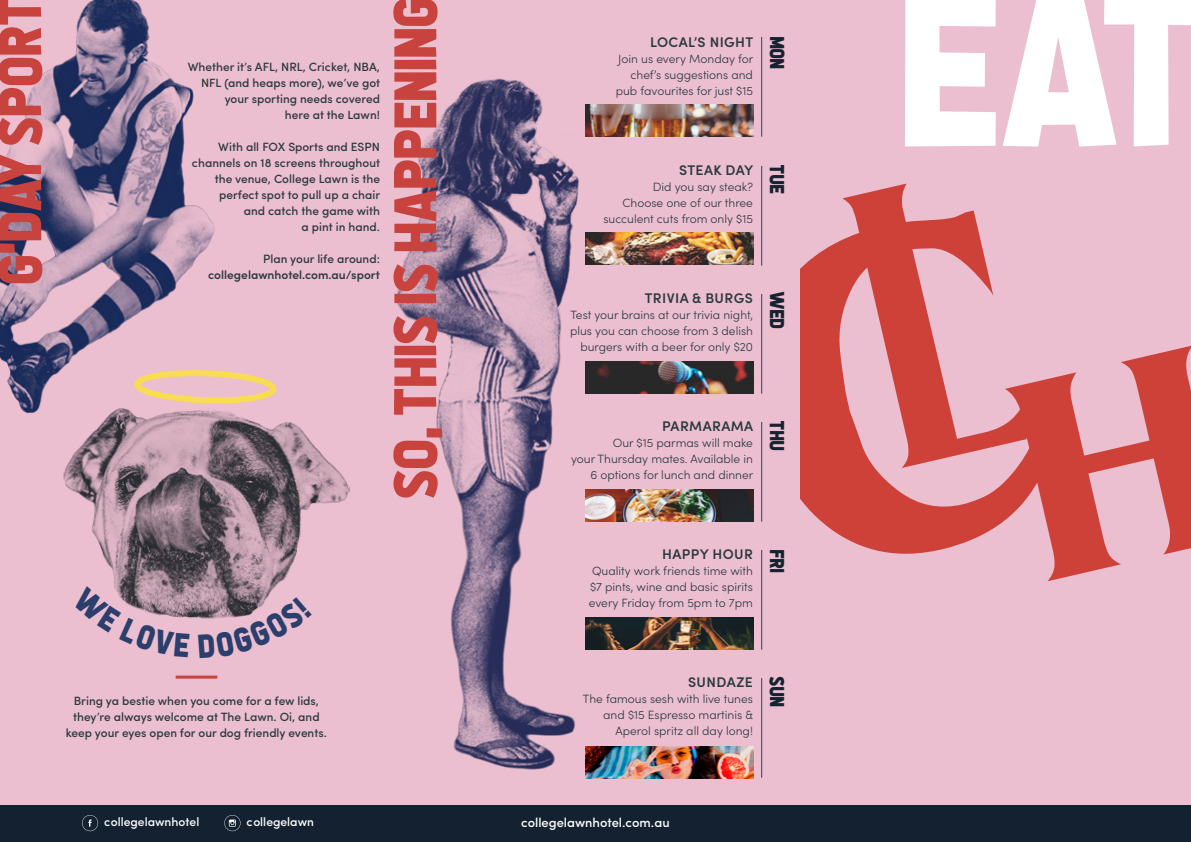
<style>
.page{position:relative;width:1191px;height:842px;background:#ebbfd0}
.page>*{position:absolute;margin:0;border:0;box-sizing:border-box;transform-origin:0 0}
.t1{font:220px "Allthe Waytothe Sun";color:#fff}
.t2{font:60px "Allthe Waytothe Sun";color:#c9433e}
.t3{font:20px "Allthe Waytothe Sun";color:#152230}
.t4{font:600 14px "Sofia Pro";letter-spacing:.03em;color:#2c3a3d}
.t5{font:500 13px "Sofia Pro";color:#fff}
.t6{font:500 12.2px "Sofia Pro";color:#fff}
.t7{font:300 12px/16px "Sofia Pro";color:#2c3a3d;text-align:right}
.t8{font:500 12px/16px "Sofia Pro";color:#2c3a3c;text-align:right}
.t9{font:600 12px "Sofia Pro";color:#2c3a3c}
</style>
<div class="page">
<img style="left:0;top:0;width:215px;height:414px">
<div style="left:0;top:806px;width:1191px;height:36px;background:#142131"></div>
<svg style="left:82px;top:815px;width:16px;height:16px"></svg>
<svg style="left:224px;top:815px;width:16px;height:16px"></svg>
<svg style="left:800px;top:184px;width:391px;height:397px"></svg>
<img style="left:605px;top:489px;width:148px;height:33px">
<img style="left:605px;top:617px;width:148px;height:33px">
<img style="left:585px;top:746px;width:168px;height:33px">
<img style="left:605px;top:104px;width:148px;height:33px">
<img style="left:605px;top:232px;width:148px;height:33px">
<img style="left:605px;top:361px;width:148px;height:33px">
<img style="left:396px;top:78px;width:209px;height:697px">
<img style="left:61px;top:405px;width:289px;height:213px">
<svg style="left:137px;top:366px;width:143px;height:40px"></svg>
<hr style="left:176px;top:676px;width:41px;height:3px;background:#c9433d">
<hr style="left:761px;top:37px;width:1px;height:100px;background:#2b3e6c">
<hr style="left:761px;top:166px;width:1px;height:100px;background:#2b3e6c">
<hr style="left:761px;top:294px;width:1px;height:100px;background:#2b3e6c">
<hr style="left:761px;top:422px;width:1px;height:100px;background:#2b3e6c">
<hr style="left:761px;top:550px;width:1px;height:100px;background:#2b3e6c">
<hr style="left:761px;top:678px;width:1px;height:100px;background:#2b3e6c">
<svg style="left:72px;top:587px;width:118px;height:31px"></svg>
<svg style="left:198px;top:597px;width:114px;height:22px"></svg>
<h2 class="t2" style="left:-7px;top:283px;width:289px;rotate:-90deg">G'DAY SPORT</h2>
<p class="t8" style="left:188px;top:58px;width:194px">Whether it’s AFL, NRL, Cricket, NBA,<br>NFL (and heaps more), we’ve got your sporting needs covered<br>here at the Lawn!</p>
<p class="t8" style="left:192px;top:138px;width:190px">With all FOX Sports and ESPN channels on 18 screens throughout the venue, College Lawn is the perfect spot to pull up a chair<br>and catch the game with<br>a pint in hand.</p>
<p class="t8" style="left:263px;top:250px;width:118px">Plan your life around:</p>
<p class="t9" style="left:208px;top:266px;width:173px">collegelawnhotel.com.au/sport</p>
<h2 class="t2" style="left:388px;top:497px;width:503px;rotate:-90deg">SO, THIS IS HAPPENING</h2>
<p class="t8" style="left:66px;top:691px;width:262px;text-align:center">Bring ya bestie when you come for a few lids, they’re always welcome at The Lawn. Oi, and keep your eyes open for our dog friendly events.</p>
<p class="t6" style="left:104px;top:813px;width:97px">collegelawnhotel</p>
<p class="t6" style="left:247px;top:813px;width:69px">collegelawn</p>
<p class="t4" style="left:650px;top:32px;width:105px">LOCAL’S NIGHT</p>
<p class="t7" style="left:616px;top:50px;width:139px">Join us every Monday for chef’s suggestions and pub favourites for just $15</p>
<h3 class="t3" style="left:786px;top:37px;width:34px;rotate:90deg">MON</h3>
<p class="t4" style="left:679px;top:160px;width:76px">STEAK DAY</p>
<p class="t7" style="left:603px;top:178px;width:151px">Did you say steak?<br>Choose one of our three succulent cuts from only $15</p>
<h3 class="t3" style="left:786px;top:165px;width:30px;rotate:90deg">TUE</h3>
<p class="t4" style="left:645px;top:288px;width:110px">TRIVIA &amp; BURGS</p>
<p class="t7" style="left:570px;top:306px;width:184px">Test your brains at our trivia night, plus you can choose from 3 delish burgers with a beer for only $20</p>
<h3 class="t3" style="left:786px;top:292px;width:39px;rotate:90deg">wed</h3>
<p class="t4" style="left:662px;top:416px;width:93px">PARMARAMA</p>
<p class="t7" style="left:571px;top:434px;width:184px">Our $15 parmas will make<br>your Thursday mates. Available in<br>6 options for lunch and dinner</p>
<h3 class="t3" style="left:786px;top:421px;width:31px;rotate:90deg">thu</h3>
<p class="t4" style="left:662px;top:544px;width:92px">HAPPY HOUR</p>
<p class="t7" style="left:589px;top:562px;width:166px;text-align:justify">Quality work friends time with $7 pints, wine and basic spirits every Friday from 5pm to 7pm</p>
<h3 class="t3" style="left:786px;top:550px;width:25px;rotate:90deg">fri</h3>
<p class="t4" style="left:688px;top:672px;width:66px">SUNDAZE</p>
<p class="t7" style="left:583px;top:690px;width:172px">The famous sesh with live tunes and $15 Espresso martinis &amp;<br>Aperol spritz all day long!</p>
<h3 class="t3" style="left:786px;top:677px;width:32px;rotate:90deg">sun</h3>
<p class="t5" style="left:521px;top:813px;width:150px">collegelawnhotel.com.au</p>
<h1 class="t1" style="left:904px;top:-29px;width:306px">eat</h1>
</div>
